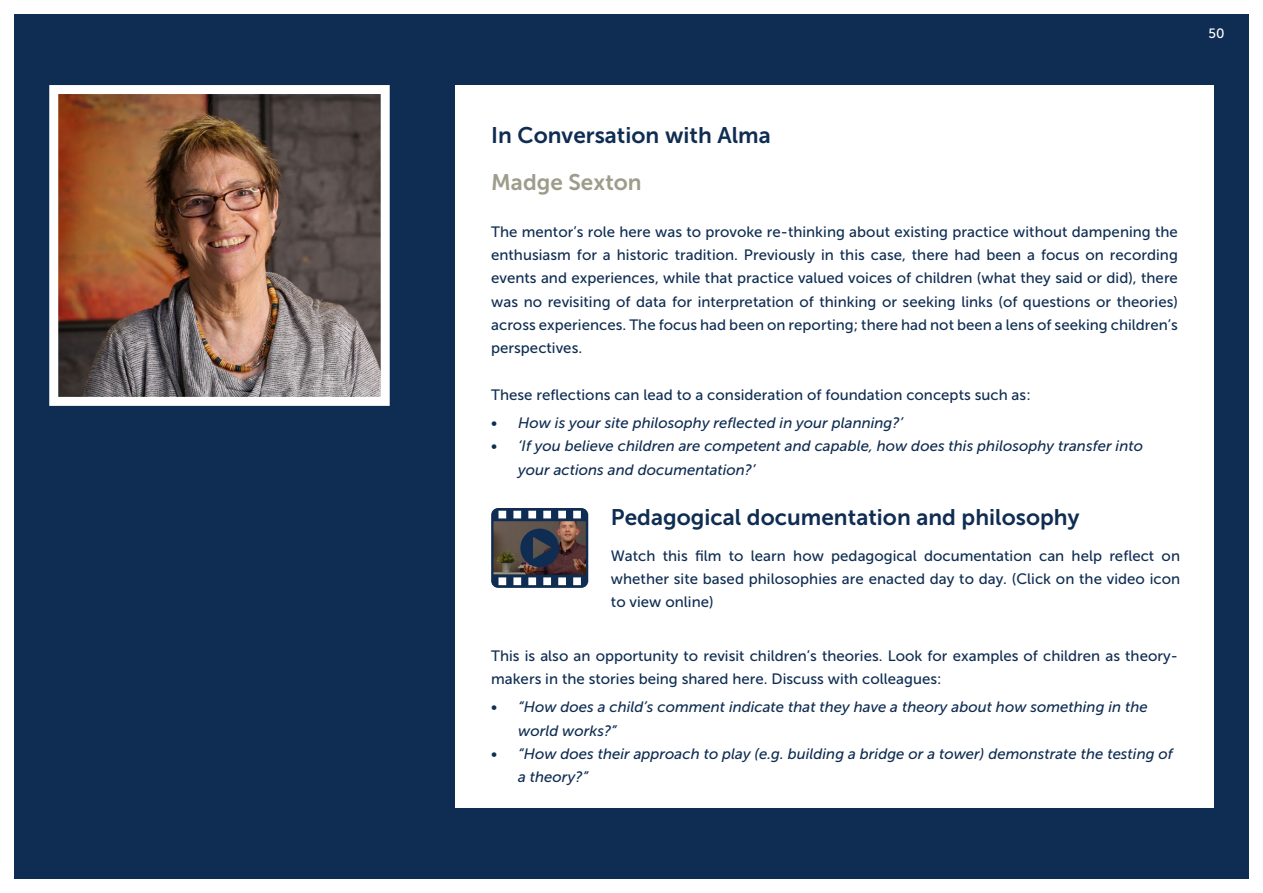
<style>
.page{position:relative;width:1263px;height:893px;background:#fff}
.page>*{position:absolute;margin:0;border:0;box-sizing:border-box;transform-origin:0 0}
.Body_copy{font:22.5px "Museo Sans 700";color:#0f2d52}
.t1{font:22.5px "Museo Sans 700";color:#9e9d8b}
.t2{font:15px/23.2px "Museo Sans 500";color:#0f2d52;text-align:justify}
.t3{font:italic 15px/23.2px "Museo Sans 500";color:#0f2d52}
.t4{font:13.5px "Museo Sans 500";color:#fff}
</style>
<div class="page">
<div style="left:14px;top:14px;width:1235px;height:865px;background:#0f2d52"></div>
<div style="left:455px;top:85px;width:759px;height:723px;background:#fff"></div>
<img style="left:59px;top:95px;width:321px;height:301px">
<div style="left:49px;top:85px;width:341px;height:321px;border:9px solid #fff"></div>
<img style="left:491px;top:508px;width:97px;height:80px">
<p class="t4" style="left:1209px;top:26px;width:18px">50</p>
<p class="Body_copy" style="left:491px;top:123px;width:281px">In Conversation with Alma</p>
<p class="t1" style="left:491px;top:170px;width:152px">Madge Sexton</p>
<p class="t2" style="left:491px;top:220px;width:688px">The mentor’s role here was to provoke re-thinking about existing practice without dampening the enthusiasm for a historic tradition. Previously in this case, there had been a focus on recording events and experiences, while that practice valued voices of children (what they said or did), there was no revisiting of data for interpretation of thinking or seeking links (of questions or theories) across experiences. The focus had been on reporting; there had not been a lens of seeking children’s perspectives.</p>
<p class="t2" style="left:491px;top:383px;width:541px">These reflections can lead to a consideration of foundation concepts such as:</p>
<p class="t3" style="left:491px;top:411px;width:413px">• How is your site philosophy reflected in your planning?’</p>
<p class="t3" style="left:518px;top:435px;width:626px;text-indent:-27px">• ‘If you believe children are competent and capable, how does this philosophy transfer into your actions and documentation?’</p>
<p class="Body_copy" style="left:611px;top:505px;width:470px">Pedagogical documentation and philosophy</p>
<p class="t2" style="left:611px;top:544px;width:571px">Watch this film to learn how pedagogical documentation can help reflect on whether site based philosophies are enacted day to day. (Click on the video icon to view online)</p>
<p class="t2" style="left:491px;top:644px;width:688px">This is also an opportunity to revisit children’s theories. Look for examples of children as theory&shy;makers in the stories being shared here. Discuss with colleagues:</p>
<p class="t3" style="left:518px;top:696px;width:631px;text-indent:-27px">• “How does a child’s comment indicate that they have a theory about how something in the world works?”</p>
<p class="t3" style="left:518px;top:742px;width:656px;text-indent:-27px">• “How does their approach to play (e.g. building a bridge or a tower) demonstrate the testing of a theory?”</p>
</div>
